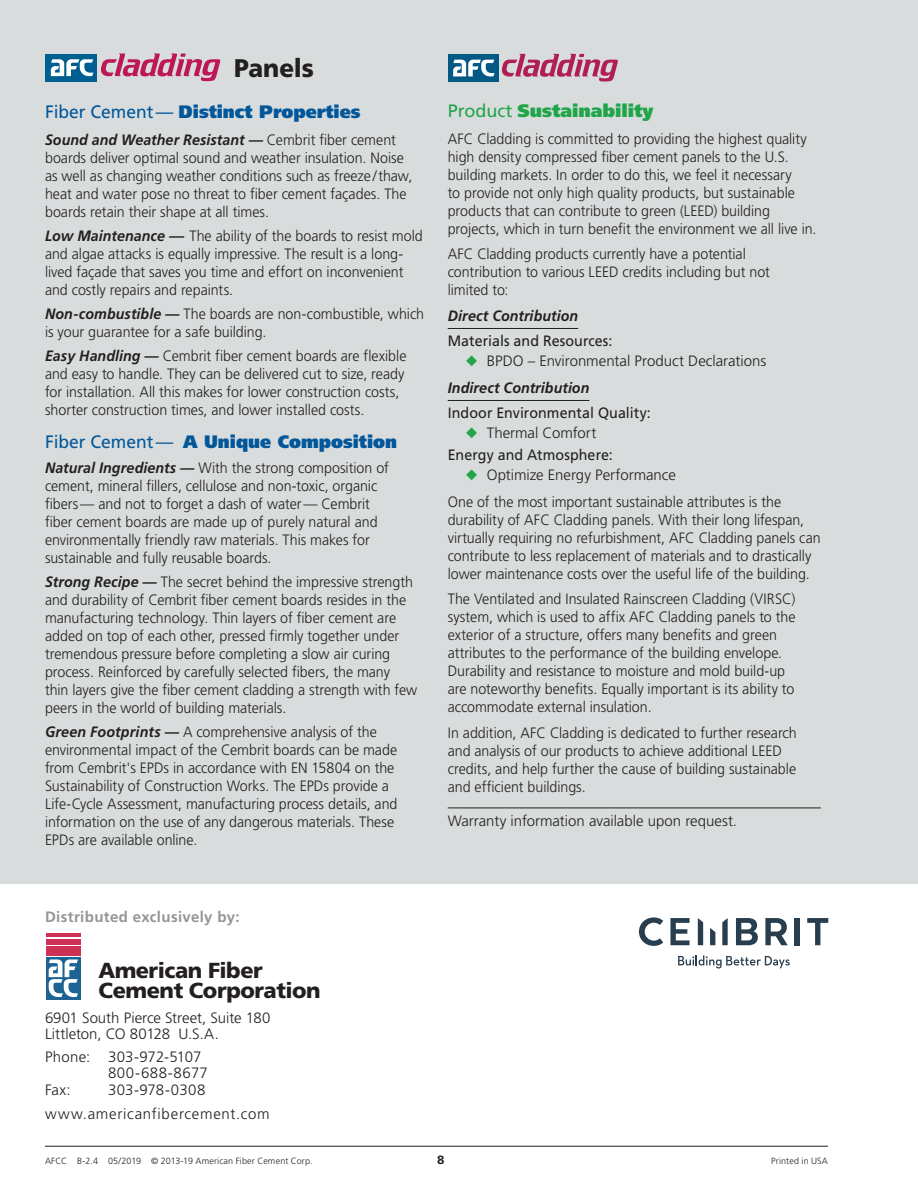
<style>
.page{position:relative;width:918px;height:1188px;background:#fff}
.page>*{position:absolute;margin:0;border:0;box-sizing:border-box;transform-origin:0 0}
.T_--_HEAD{font:900 25.5px "Frutiger";letter-spacing:-.005em;color:#231f20;scale:.95 1}
.t1{font:900 21.75px/19.5px "Frutiger";letter-spacing:-.02em;color:#231f20}
.SUB_2{font:900 18px "Frutiger";color:#01579a}
.Warranty_subhead{font:900 18px "Frutiger";color:#21a549}
.Sustain_text_w_lead{font:300 15px/18px "Frutiger";color:#231f20;scale:.95 1}
.Sustain_text{font:300 15px/18px "Frutiger";color:#231f20;scale:.95 1}
.text_-_basic{font:300 15px "Frutiger";color:#231f20}
.Sustain_text_w_lead-2{font:15px "Frutiger";letter-spacing:.005em;color:#231f20;scale:.95 1}
.St_Address{font:300 15px "Frutiger";color:#231f20}
.Telephone{font:300 15px "Frutiger";letter-spacing:.02em;color:#231f20}
.Sustain_text_w_lead-3{font:italic 700 15px "Frutiger";letter-spacing:.005em;color:#231f20;scale:.95 1}
.web_email{font:300 15px "Frutiger";letter-spacing:.05em;color:#231f20}
.Warranty_subhead-2{font:700 15px "Frutiger";letter-spacing:.02em;color:#939598}
.Page___w_rule___text{font:700 12px "Frutiger";color:#231f20;scale:1.1 1}
.Page___w_rule___text-2{font:300 9px "Frutiger";letter-spacing:.015em;color:#231f20}
.s1{font-weight:400}
.s2{font-weight:700;font-style:italic}
.s3{color:#21a549}
</style>
<div class="page">
<div style="left:1px;top:0;width:917px;height:884px;background:#d9dcdd"></div>
<div style="left:46px;top:957px;width:34px;height:42px;background:#1d6495"></div>
<svg style="left:49px;top:959px;width:29px;height:38px"></svg>
<hr style="left:46px;top:933px;width:34px;height:4px;background:#cd3155">
<div style="left:46px;top:939px;width:34px;height:5px;background:#cd3155"></div>
<div style="left:46px;top:946px;width:34px;height:9px;background:#cd3155"></div>
<svg style="left:678px;top:955px;width:112px;height:14px"></svg>
<svg style="left:639px;top:917px;width:24px;height:29px"></svg>
<svg style="left:670px;top:918px;width:20px;height:27px"></svg>
<svg style="left:736px;top:918px;width:22px;height:27px"></svg>
<svg style="left:765px;top:918px;width:23px;height:27px"></svg>
<div style="left:795px;top:918px;width:5px;height:27px;background:#283e4e"></div>
<svg style="left:807px;top:918px;width:21px;height:27px"></svg>
<svg style="left:698px;top:918px;width:5px;height:27px"></svg>
<svg style="left:710px;top:928px;width:5px;height:17px"></svg>
<svg style="left:722px;top:918px;width:6px;height:27px"></svg>
<hr style="left:45px;top:1146px;width:783px;height:1px;background:#231f20">
<div style="left:46px;top:54px;width:51px;height:27px;background:#005f91"></div>
<svg style="left:101px;top:54px;width:119px;height:27px"></svg>
<svg style="left:51px;top:59px;width:42px;height:17px"></svg>
<hr style="left:448px;top:328px;width:130px;height:1px;background:#231f20">
<hr style="left:448px;top:400px;width:141px;height:1px;background:#231f20">
<hr style="left:448px;top:808px;width:373px;height:1px;background:#231f20">
<div style="left:448px;top:54px;width:50px;height:28px;background:#025986"></div>
<svg style="left:502px;top:54px;width:116px;height:27px"></svg>
<svg style="left:453px;top:60px;width:42px;height:16px"></svg>
<p class="T_--_HEAD" style="left:234px;top:53px;width:85px">Panels</p>
<p class="SUB_2" style="left:45px;top:101px;width:317px"><span class="s1">Fiber Cement—</span> Distinct Properties</p>
<p class="Sustain_text_w_lead" style="left:45px;top:131px;width:388px"><span class="s2">Sound and Weather Resistant —</span> Cembrit fiber cement boards deliver optimal sound and weather insulation. Noise as well as changing weather conditions such as freeze/thaw, heat and water pose no threat to fiber cement façades. The boards retain their shape at all times.</p>
<p class="Sustain_text_w_lead" style="left:45px;top:227px;width:399px"><span class="s2">Low Maintenance —</span> The ability of the boards to resist mold and algae attacks is equally impressive. The result is a long&shy;lived façade that saves you time and effort on inconvenient and costly repairs and repaints.</p>
<p class="Sustain_text_w_lead" style="left:45px;top:305px;width:401px"><span class="s2">Non-combustible —</span> The boards are non-combustible, which is your guarantee for a safe building.</p>
<p class="Sustain_text_w_lead" style="left:45px;top:347px;width:382px"><span class="s2">Easy Handling —</span> Cembrit fiber cement boards are flexible and easy to handle. They can be delivered cut to size, ready for installation. All this makes for lower construction costs, shorter construction times, and lower installed costs.</p>
<p class="SUB_2" style="left:45px;top:431px;width:354px"><span class="s1">Fiber Cement—</span> A Unique Composition</p>
<p class="Sustain_text_w_lead" style="left:45px;top:459px;width:364px"><span class="s2">Natural Ingredients —</span> With the strong composition of cement, mineral fillers, cellulose and non-toxic, organic fibers— and not to forget a dash of water— Cembrit fiber cement boards are made up of purely natural and environmentally friendly raw materials. This makes for sustainable and fully reusable boards.</p>
<p class="Sustain_text_w_lead" style="left:45px;top:573px;width:393px"><span class="s2">Strong Recipe —</span> The secret behind the impressive strength and durability of Cembrit fiber cement boards resides in the manufacturing technology. Thin layers of fiber cement are added on top of each other, pressed firmly together under tremendous pressure before completing a slow air curing process. Reinforced by carefully selected fibers, the many<br>thin layers give the fiber cement cladding a strength with few peers in the world of building materials.</p>
<p class="Sustain_text_w_lead" style="left:45px;top:723px;width:373px"><span class="s2">Green Footprints —</span> A comprehensive analysis of the environmental impact of the Cembrit boards can be made from Cembrit's EPDs in accordance with EN 15804 on the Sustainability of Construction Works. The EPDs provide a Life-Cycle Assessment, manufacturing process details, and information on the use of any dangerous materials. These EPDs are available online.</p>
<p class="Warranty_subhead" style="left:448px;top:99px;width:207px"><span class="s1">Product</span> Sustainability</p>
<p class="Sustain_text" style="left:448px;top:129px;width:390px">AFC Cladding is committed to providing the highest quality high density compressed fiber cement panels to the U.S. building markets. In order to do this, we feel it necessary<br>to provide not only high quality products, but sustainable products that can contribute to green (LEED) building projects, which in turn benefit the environment we all live in.</p>
<p class="Sustain_text" style="left:448px;top:245px;width:341px">AFC Cladding products currently have a potential contribution to various LEED credits including but not limited to:</p>
<p class="Sustain_text_w_lead-3" style="left:448px;top:307px;width:139px">Direct Contribution</p>
<p class="Sustain_text_w_lead-2" style="left:448px;top:332px;width:175px">Materials and Resources:</p>
<p class="text_-_basic" style="left:466px;top:352px;width:302px"><span class="s3">◆</span> BPDO – Environmental Product Declarations</p>
<p class="Sustain_text_w_lead-3" style="left:448px;top:379px;width:151px">Indirect Contribution</p>
<p class="Sustain_text_w_lead-2" style="left:448px;top:404px;width:215px">Indoor Environmental Quality:</p>
<p class="text_-_basic" style="left:466px;top:424px;width:132px"><span class="s3">◆</span> Thermal Comfort</p>
<p class="Sustain_text_w_lead-2" style="left:448px;top:446px;width:175px">Energy and Atmosphere:</p>
<p class="text_-_basic" style="left:466px;top:466px;width:212px"><span class="s3">◆</span> Optimize Energy Performance</p>
<p class="Sustain_text" style="left:448px;top:492px;width:394px">One of the most important sustainable attributes is the durability of AFC Cladding panels. With their long lifespan, virtually requiring no refurbishment, AFC Cladding panels can contribute to less replacement of materials and to drastically lower maintenance costs over the useful life of the building.</p>
<p class="Sustain_text" style="left:448px;top:590px;width:368px">The Ventilated and Insulated Rainscreen Cladding (VIRSC) system, which is used to affix AFC Cladding panels to the exterior of a structure, offers many benefits and green attributes to the performance of the building envelope.<br>Durability and resistance to moisture and mold build-up are noteworthy benefits. Equally important is its ability to accommodate external insulation.</p>
<p class="Sustain_text" style="left:448px;top:723px;width:369px">In addition, AFC Cladding is dedicated to further research and analysis of our products to achieve additional LEED credits, and help further the cause of building sustainable and efficient buildings.</p>
<p class="text_-_basic" style="left:448px;top:812px;width:291px">Warranty information available upon request.</p>
<p class="Warranty_subhead-2" style="left:45px;top:908px;width:196px">Distributed exclusively by:</p>
<p class="t1" style="left:98px;top:961px;width:224px">American Fiber<br>Cement Corporation</p>
<p class="St_Address" style="left:45px;top:1009px;width:227px">6901 South Pierce Street, Suite 180</p>
<p class="St_Address" style="left:45px;top:1026px;width:175px">Littleton, CO 80128 U.S.A.</p>
<p class="Telephone" style="left:45px;top:1048px;width:158px">Phone: 303-972-5107</p>
<p class="Telephone" style="left:108px;top:1065px;width:101px">800-688-8677</p>
<p class="Telephone" style="left:45px;top:1081px;width:27px">Fax:</p>
<p class="Telephone" style="left:108px;top:1081px;width:99px">303-978-0308</p>
<p class="web_email" style="left:45px;top:1105px;width:226px">www.americanfibercement.com</p>
<p class="Page___w_rule___text-2" style="left:45px;top:1156px;width:269px">AFCC B-2.4 05/2019 © 2013-19 American Fiber Cement Corp.</p>
<p class="Page___w_rule___text" style="left:437px;top:1153px;width:8px">8</p>
<p class="Page___w_rule___text-2" style="left:771px;top:1156px;width:58px">Printed in USA</p>
</div>
